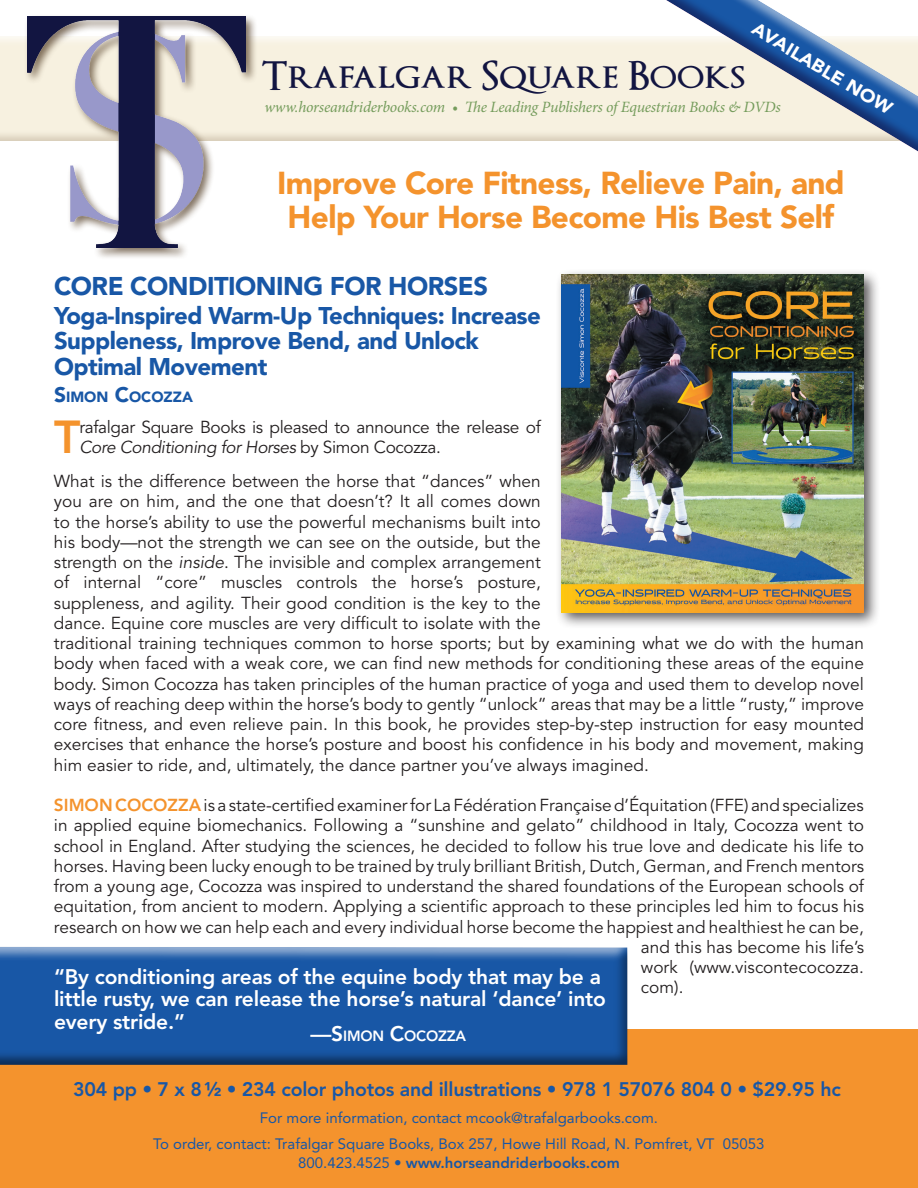
<style>
.page{position:relative;width:918px;height:1188px;background:#fff}
.page>*{position:absolute;margin:0;border:0;box-sizing:border-box;transform-origin:0 0}
.t1{font:800 45.9px "Avenir";color:#f4932d}
.t2{font:600 39px "Optimus Princeps";color:#121541}
.t3{font:900 31.5px/34.5px "Avenir";letter-spacing:-.02em;color:#f4932d;text-align:center}
.t4{font:900 25.5px "Avenir";letter-spacing:-.02em;color:#1857a6}
.t5{font:900 24px/25.5px "Avenir";letter-spacing:-.02em;color:#1857a6}
.t6{font:800 21px/22.5px "Avenir";letter-spacing:-.01em;color:#fff}
.t7{font:800 19.5px "Avenir";letter-spacing:-.01em;color:#1857a6}
.t8{font:900 18px "Avenir";color:#fff;scale:1.06 1}
.t9{font:17.25px/20.2px "Avenir";color:#231f20}
.t10{font:17.25px/20.2px "Avenir";letter-spacing:-.02em;color:#231f20}
.t11{font:italic 15.75px "Minion Pro";letter-spacing:-.015em;color:#759c5c}
.t12{font:15px/26.2px "Avenir";color:#1857a6;text-align:center}
.t13{font:800 15px "Avenir";color:#1857a6}
.t14{font:800 14.7px "Avenir";letter-spacing:-.015em;color:#fff}
.t15{font:900 14.7px "Avenir";color:#1857a6}
.s1{font-size:21px}
.s2{font-style:italic}
.s3{font-weight:800;color:#f4932d}
.s4{font-weight:400}
</style>
<div class="page">
<div style="left:0;top:1030px;width:918px;height:158px;background:#f4932d"></div>
<div style="left:0;top:35px;width:918px;height:108px;background:#795e45;opacity:.25"></div>
<div style="left:24px;top:13px;width:234px;height:247px;background:#58432c;opacity:.75"></div>
<img style="left:27px;top:17px;width:218px;height:231px">
<svg style="left:496px;top:0;width:422px;height:152px;fill:#f7f1e0"></svg>
<div style="left:555px;top:268px;width:326px;height:361px;background:#231f20;opacity:.75"></div>
<img style="left:561px;top:274px;width:303px;height:338px">
<div style="left:0;top:942px;width:628px;height:125px;background:#231f20;opacity:.55"></div>
<p class="t8" style="left:759px;top:18px;width:153px;rotate:31deg">AVAILABLE NOW</p>
<h2 class="t2" style="left:261px;top:56px;width:485px">Trafalgar Square Books</h2>
<p class="t11" style="left:264px;top:96px;width:518px">www.horseandriderbooks.com • The Leading Publishers of Equestrian Books &amp; DVDs</p>
<h3 class="t3" style="left:277px;top:165px;width:569px">Improve Core Fitness, Relieve Pain, and<br>Help Your Horse Become His Best Self</h3>
<h3 class="t4" style="left:54px;top:271px;width:436px">CORE CONDITIONING FOR HORSES</h3>
<h3 class="t5" style="left:54px;top:303px;width:488px">Yoga-Inspired Warm-Up Techniques: Increase<br>Suppleness, Improve Bend, and Unlock<br>Optimal Movement</h3>
<p class="t15" style="left:54px;top:388px;width:141px"><span class="s1">S</span>IMON <span class="s1">C</span>OCOZZA</p>
<h1 class="t1" style="left:54px;top:410px;width:28px">T</h1>
<p class="t10" style="left:79px;top:418px;width:463px">rafalgar Square Books is pleased to announce the release of<br><span class="s2">Core Conditioning for Horses</span> by Simon Cocozza.</p>
<p class="t9" style="left:54px;top:472px;width:812px">What is the difference between the horse that “dances” when<br>you are on him, and the one that doesn’t? It all comes down<br>to the horse’s ability to use the powerful mechanisms built into<br>his body—not the strength we can see on the outside, but the<br>strength on the <span class="s2">inside</span>. The invisible and complex arrangement<br>of internal “core” muscles controls the horse’s posture,<br>suppleness, and agility. Their good condition is the key to the<br>dance. Equine core muscles are very difficult to isolate with the<br>traditional training techniques common to horse sports; but by examining what we do with the human body when faced with a weak core, we can find new methods for conditioning these areas of the equine body. Simon Cocozza has taken principles of the human practice of yoga and used them to develop novel ways of reaching deep within the horse’s body to gently “unlock” areas that may be a little “rusty,” improve core fitness, and even relieve pain. In this book, he provides step-by-step instruction for easy mounted exercises that enhance the horse’s posture and boost his confidence in his body and movement, making him easier to ride, and, ultimately, the dance partner you’ve always imagined.</p>
<p class="t9" style="left:54px;top:796px;width:811px"><span class="s3">SIMON COCOZZA</span>is a state-certified examiner for La Fédération Française d’Équitation (FFE) and specializes</p>
<p class="t9" style="left:54px;top:816px;width:812px">in applied equine biomechanics. Following a “sunshine and gelato” childhood in Italy, Cocozza went to</p>
<p class="t9" style="left:54px;top:836px;width:812px">school in England. After studying the sciences, he decided to follow his true love and dedicate his life to</p>
<p class="t9" style="left:54px;top:856px;width:812px">horses. Having been lucky enough to be trained by truly brilliant British, Dutch, German, and French mentors</p>
<p class="t9" style="left:54px;top:877px;width:812px">from a young age, Cocozza was inspired to understand the shared foundations of the European schools of</p>
<p class="t9" style="left:54px;top:897px;width:812px">equitation, from ancient to modern. Applying a scientific approach to these principles led him to focus his</p>
<p class="t9" style="left:54px;top:917px;width:812px">research on how we can help each and every individual horse become the happiest and healthiest he can be,</p>
<p class="t9" style="left:641px;top:937px;width:225px">and this has become his life’s</p>
<p class="t9" style="left:641px;top:958px;width:225px">work (www.viscontecocozza.</p>
<p class="t9" style="left:641px;top:978px;width:44px">com).</p>
<p class="t6" style="left:54px;top:965px;width:554px">“By conditioning areas of the equine body that may be a little rusty, we can release the horse’s natural ‘dance’ into every stride.”</p>
<p class="t14" style="left:310px;top:1027px;width:157px"><span class="s1">—S</span>IMON <span class="s1">C</span>OCOZZA</p>
<p class="t7" style="left:73px;top:1078px;width:769px">304 pp • 7 x 8½ • 234 color photos and illustrations • 978 1 57076 804 0 • $29.95 hc</p>
<p class="t12" style="left:153px;top:1104px;width:613px">For more information, contact mcook@trafalgarbooks.com.<br>To order, contact: Trafalgar Square Books, Box 257, Howe Hill Road, N. Pomfret, VT 05053</p>
<p class="t13" style="left:298px;top:1154px;width:323px"><span class="s4">800.423.4525 •</span> www.horseandriderbooks.com</p>
</div>
